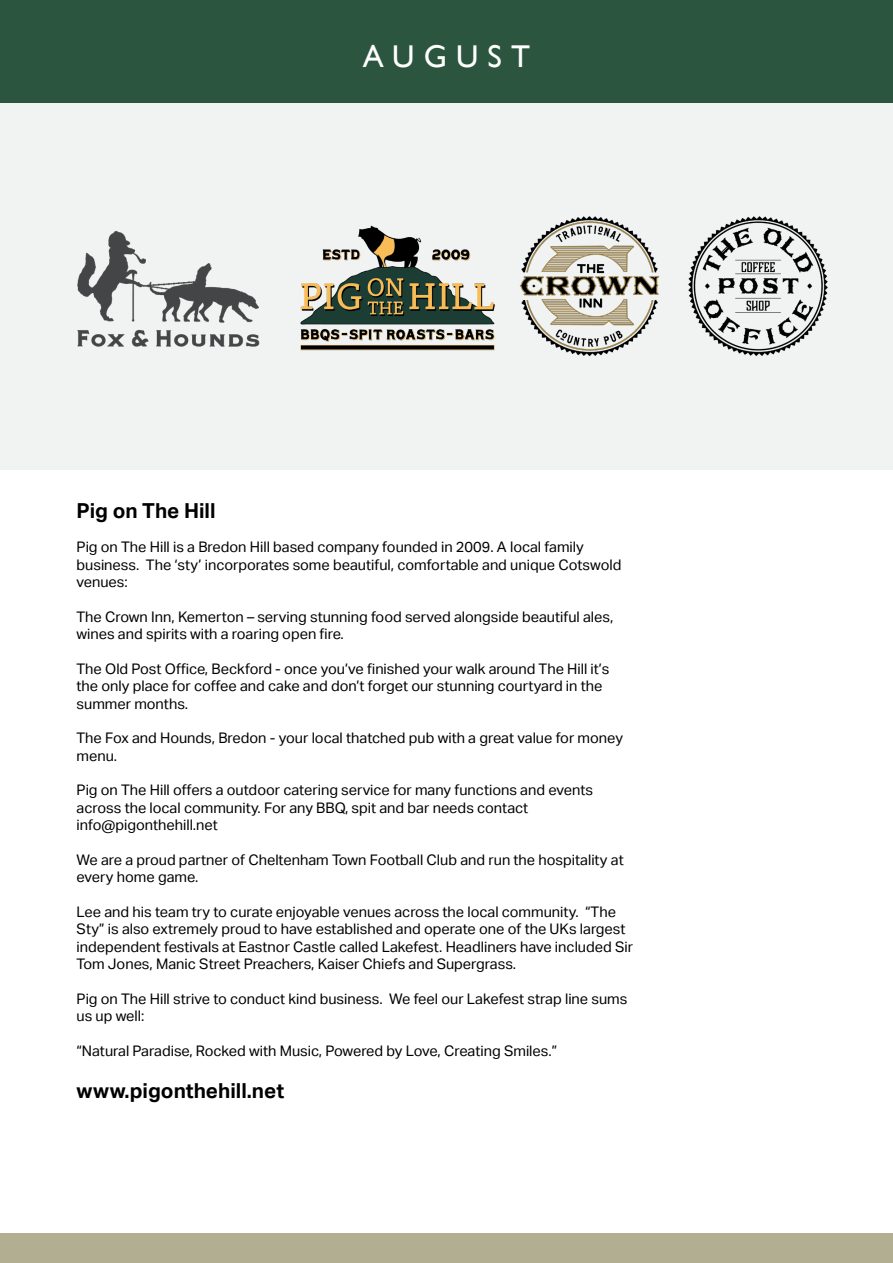
<style>
.page{position:relative;width:893px;height:1263px;background:#fff}
.page>*{position:absolute;margin:0;border:0;box-sizing:border-box;transform-origin:0 0}
.t1{font:31.5px "Gill Sans";letter-spacing:.29em;color:#fff}
.t2{font:700 20.7px "Aktiv Grotesk";color:#000}
.t3{font:14.55px/17.5px "Aktiv Grotesk";color:#000}
</style>
<div class="page">
<div style="left:0;top:102px;width:893px;height:368px;background:#f0f3f1"></div>
<div style="left:0;top:0;width:893px;height:102px;background:#2b553e"></div>
<div style="left:0;top:1233px;width:893px;height:30px;background:#b1ae91"></div>
<img style="left:519px;top:216px;width:141px;height:141px">
<img style="left:688px;top:216px;width:140px;height:140px">
<img style="left:300px;top:225px;width:195px;height:126px">
<img style="left:77px;top:231px;width:183px;height:116px">
<h1 class="t1" style="left:363px;top:38px;width:169px">AUGUST</h1>
<h2 class="t2" style="left:77px;top:498px;width:141px">Pig on The Hill</h2>
<p class="t3" style="left:77px;top:538px;width:546px">Pig on The Hill is a Bredon Hill based company founded in 2009. A local family business. The ‘sty’ incorporates some beautiful, comfortable and unique Cotswold venues:</p>
<p class="t3" style="left:77px;top:608px;width:538px">The Crown Inn, Kemerton – serving stunning food served alongside beautiful ales, wines and spirits with a roaring open fire.</p>
<p class="t3" style="left:77px;top:660px;width:534px">The Old Post Office, Beckford - once you’ve finished your walk around The Hill it’s the only place for coffee and cake and don’t forget our stunning courtyard in the summer months.</p>
<p class="t3" style="left:77px;top:729px;width:548px">The Fox and Hounds, Bredon - your local thatched pub with a great value for money menu.</p>
<p class="t3" style="left:77px;top:781px;width:518px">Pig on The Hill offers a outdoor catering service for many functions and events across the local community. For any BBQ, spit and bar needs contact info@pigonthehill.net</p>
<p class="t3" style="left:77px;top:851px;width:549px">We are a proud partner of Cheltenham Town Football Club and run the hospitality at every home game.</p>
<p class="t3" style="left:77px;top:903px;width:558px">Lee and his team try to curate enjoyable venues across the local community. “The Sty” is also extremely proud to have established and operate one of the UKs largest independent festivals at Eastnor Castle called Lakefest. Headliners have included Sir Tom Jones, Manic Street Preachers, Kaiser Chiefs and Supergrass.</p>
<p class="t3" style="left:77px;top:990px;width:552px">Pig on The Hill strive to conduct kind business. We feel our Lakefest strap line sums us up well:</p>
<p class="t3" style="left:77px;top:1042px;width:482px">“Natural Paradise, Rocked with Music, Powered by Love, Creating Smiles.”</p>
<h2 class="t2" style="left:77px;top:1078px;width:209px">www.pigonthehill.net</h2>
</div>
